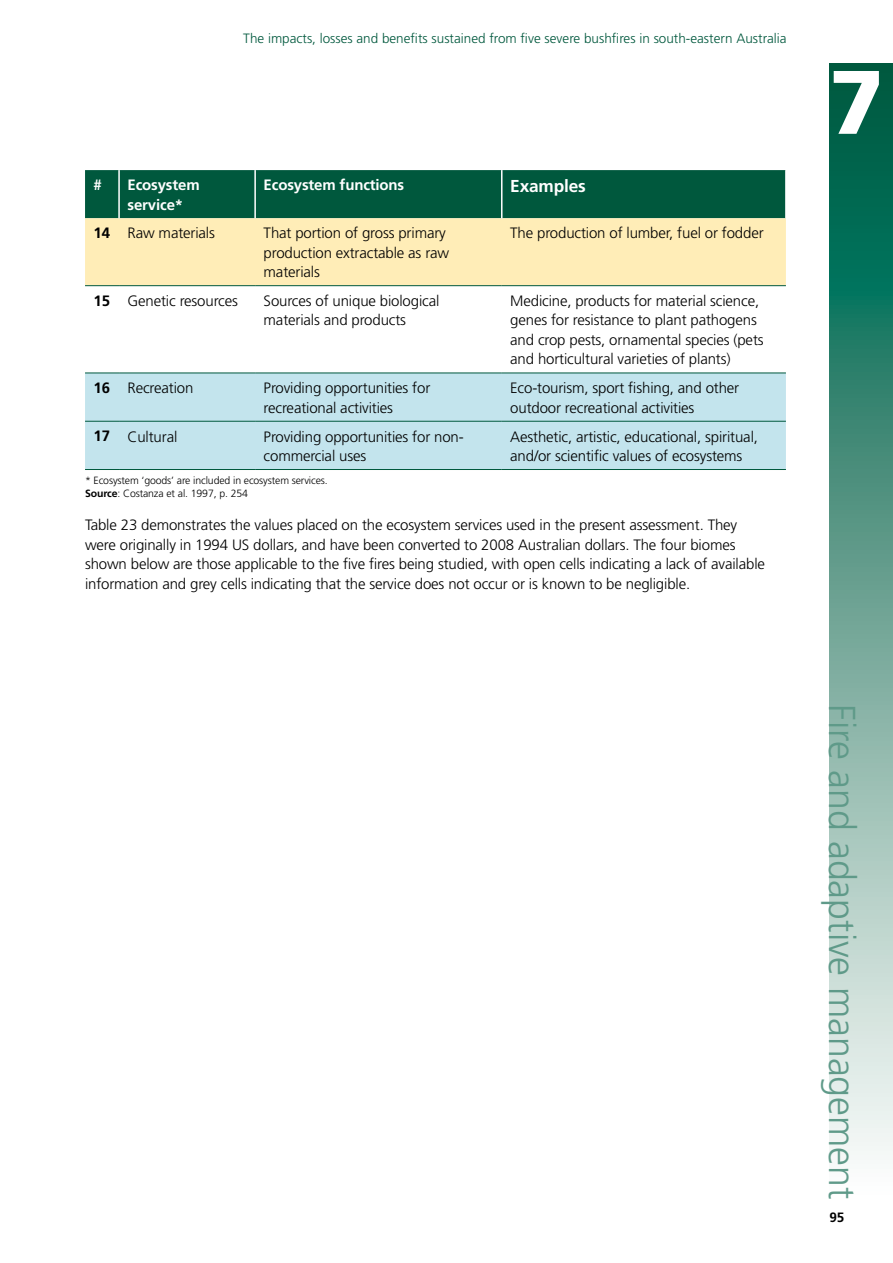
<style>
.page{position:relative;width:893px;height:1263px;background:#fff}
.page>*{position:absolute;margin:0;border:0;box-sizing:border-box;transform-origin:0 0}
.t1{font:900 90px "Frutiger";color:#fff}
.t2{font:300 37.5px "Frutiger";color:#5f9a89}
.t3{font:700 17.25px "Frutiger";letter-spacing:-.01em;color:#fff}
.t4{font:300 15px/19.5px "Frutiger";letter-spacing:-.01em;color:#000}
.t5{font:700 15px/19.5px "Frutiger";letter-spacing:-.01em;color:#fff}
.t6{font:300 13.5px "Frutiger";color:#00583d}
.t7{font:700 13.5px "Frutiger";color:#000}
.t8{font:300 10.5px/13.5px "Frutiger";letter-spacing:-.01em;color:#000}
.s1{font-weight:700}
</style>
<div class="page">
<svg style="left:829px;top:64px;width:64px;height:1091px;background:#6ca596"></svg>
<div style="left:85px;top:170px;width:700px;height:48px;background:#00583d"></div>
<div style="left:85px;top:218px;width:701px;height:67px;background:#ffedb7"></div>
<div style="left:85px;top:374px;width:701px;height:95px;background:#c3e4ed"></div>
<hr style="left:118px;top:170px;width:2px;height:48px;background:#fff">
<hr style="left:254px;top:170px;width:2px;height:48px;background:#fff">
<hr style="left:501px;top:170px;width:1px;height:48px;background:#fff">
<hr style="left:85px;top:285px;width:34px;height:1px;background:#00583d">
<hr style="left:119px;top:285px;width:136px;height:1px;background:#00583d">
<hr style="left:255px;top:285px;width:247px;height:1px;background:#00583d">
<hr style="left:502px;top:285px;width:284px;height:1px;background:#00583d">
<hr style="left:85px;top:373px;width:34px;height:1px;background:#00583d">
<hr style="left:119px;top:373px;width:136px;height:1px;background:#00583d">
<hr style="left:255px;top:373px;width:247px;height:1px;background:#00583d">
<hr style="left:502px;top:373px;width:284px;height:1px;background:#00583d">
<hr style="left:85px;top:421px;width:34px;height:1px;background:#00583d">
<hr style="left:119px;top:421px;width:136px;height:1px;background:#00583d">
<hr style="left:255px;top:421px;width:247px;height:1px;background:#00583d">
<hr style="left:502px;top:421px;width:284px;height:1px;background:#00583d">
<hr style="left:85px;top:469px;width:34px;height:1px;background:#00583d">
<hr style="left:119px;top:469px;width:136px;height:1px;background:#00583d">
<hr style="left:255px;top:469px;width:247px;height:1px;background:#00583d">
<hr style="left:502px;top:469px;width:284px;height:1px;background:#00583d">
<p class="t6" style="left:243px;top:30px;width:545px">The impacts, losses and benefits sustained from five severe bushfires in south-eastern Australia</p>
<p class="t5" style="left:94px;top:175px;width:10px">#</p>
<p class="t5" style="left:128px;top:175px;width:74px">Ecosystem service*</p>
<p class="t5" style="left:264px;top:175px;width:142px">Ecosystem functions</p>
<p class="t3" style="left:510px;top:176px;width:77px">Examples</p>
<p class="t4" style="left:94px;top:223px;width:123px"><span class="s1">14</span> Raw materials</p>
<p class="t4" style="left:264px;top:223px;width:187px">That portion of gross primary production extractable as raw materials</p>
<p class="t4" style="left:510px;top:223px;width:255px">The production of lumber, fuel or fodder</p>
<p class="t4" style="left:94px;top:291px;width:146px"><span class="s1">15</span> Genetic resources</p>
<p class="t4" style="left:264px;top:291px;width:177px">Sources of unique biological materials and products</p>
<p class="t4" style="left:510px;top:291px;width:255px">Medicine, products for material science, genes for resistance to plant pathogens and crop pests, ornamental species (pets and horticultural varieties of plants)</p>
<p class="t4" style="left:94px;top:378px;width:101px"><span class="s1">16</span> Recreation</p>
<p class="t4" style="left:264px;top:378px;width:168px">Providing opportunities for recreational activities</p>
<p class="t4" style="left:510px;top:378px;width:230px">Eco-tourism, sport fishing, and other outdoor recreational activities</p>
<p class="t4" style="left:94px;top:426px;width:85px"><span class="s1">17</span> Cultural</p>
<p class="t4" style="left:264px;top:426px;width:202px">Providing opportunities for non&shy;commercial uses</p>
<p class="t4" style="left:510px;top:426px;width:249px">Aesthetic, artistic, educational, spiritual, and/or scientific values of ecosystems</p>
<p class="t8" style="left:85px;top:473px;width:244px">* Ecosystem ‘goods’ are included in ecosystem services.<br><span class="s1">Source</span>: Costanza et al. 1997, p. 254</p>
<p class="t4" style="left:85px;top:515px;width:681px">Table 23 demonstrates the values placed on the ecosystem services used in the present assessment. They were originally in 1994 US dollars, and have been converted to 2008 Australian dollars. The four biomes shown below are those applicable to the five fires being studied, with open cells indicating a lack of available information and grey cells indicating that the service does not occur or is known to be negligible.</p>
<h1 class="t1" style="left:829px;top:48px;width:57px">7</h1>
<h2 class="t2" style="left:863px;top:704px;width:497px;rotate:90deg">Fire and adaptive management</h2>
<p class="t7" style="left:830px;top:1210px;width:16px">95</p>
</div>
